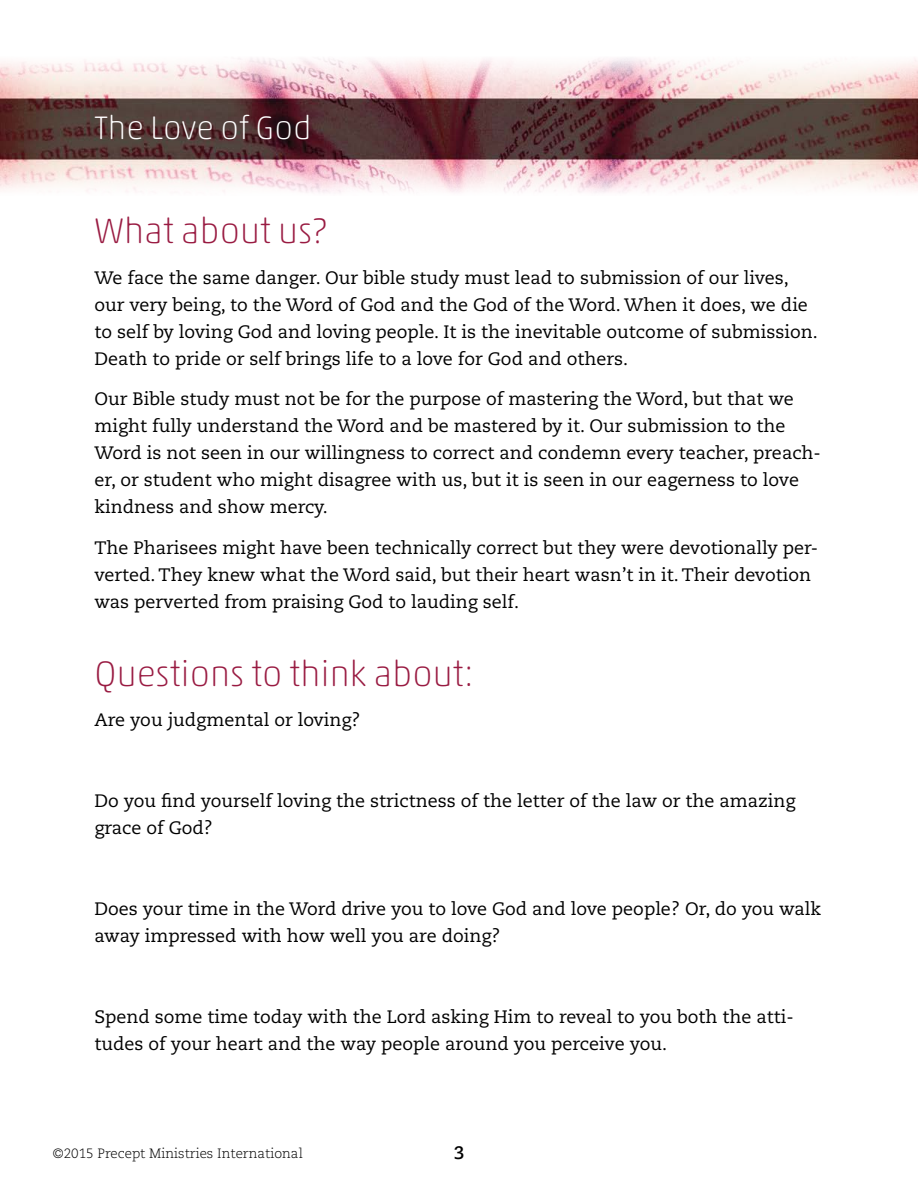
<style>
.page{position:relative;width:918px;height:1188px;background:#fff}
.page>*{position:absolute;margin:0;border:0;box-sizing:border-box;transform-origin:0 0}
.t1{font:100 36px "Akko Rounded Pro";color:#991b42}
.t2{font:100 33px "Akko Rounded Pro";color:#fff}
.t3{font:18px/27px "Caecilia";color:#000}
.t4{font:700 18px "Caecilia";color:#000}
.t5{font:300 13.5px "Caecilia";color:#000}
</style>
<div class="page">
<img style="left:0;top:58px;width:918px;height:135px">
<h2 class="t2" style="left:94px;top:108px;width:219px">The Love of God</h2>
<h1 class="t1" style="left:94px;top:209px;width:234px">What about us?</h1>
<p class="t3" style="left:94px;top:264px;width:725px">We face the same danger. Our bible study must lead to submission of our lives, our very being, to the Word of God and the God of the Word. When it does, we die to self by loving God and loving people. It is the inevitable outcome of submission.<br>Death to pride or self brings life to a love for God and others.</p>
<p class="t3" style="left:94px;top:386px;width:728px">Our Bible study must not be for the purpose of mastering the Word, but that we might fully understand the Word and be mastered by it. Our submission to the Word is not seen in our willingness to correct and condemn every teacher, preach&shy;er, or student who might disagree with us, but it is seen in our eagerness to love kindness and show mercy.</p>
<p class="t3" style="left:94px;top:534px;width:725px">The Pharisees might have been technically correct but they were devotionally per&shy;verted. They knew what the Word said, but their heart wasn’t in it. Their devotion was perverted from praising God to lauding self.</p>
<h1 class="t1" style="left:94px;top:652px;width:381px">Questions to think about:</h1>
<p class="t3" style="left:94px;top:707px;width:268px">Are you judgmental or loving?</p>
<p class="t3" style="left:94px;top:788px;width:702px">Do you find yourself loving the strictness of the letter of the law or the amazing grace of God?</p>
<p class="t3" style="left:94px;top:896px;width:728px">Does your time in the Word drive you to love God and love people? Or, do you walk away impressed with how well you are doing?</p>
<p class="t3" style="left:94px;top:1004px;width:701px">Spend some time today with the Lord asking Him to reveal to you both the atti&shy;tudes of your heart and the way people around you perceive you.</p>
<p class="t5" style="left:53px;top:1146px;width:252px">©2015 Precept Ministries International</p>
<p class="t4" style="left:454px;top:1142px;width:12px">3</p>
</div>
